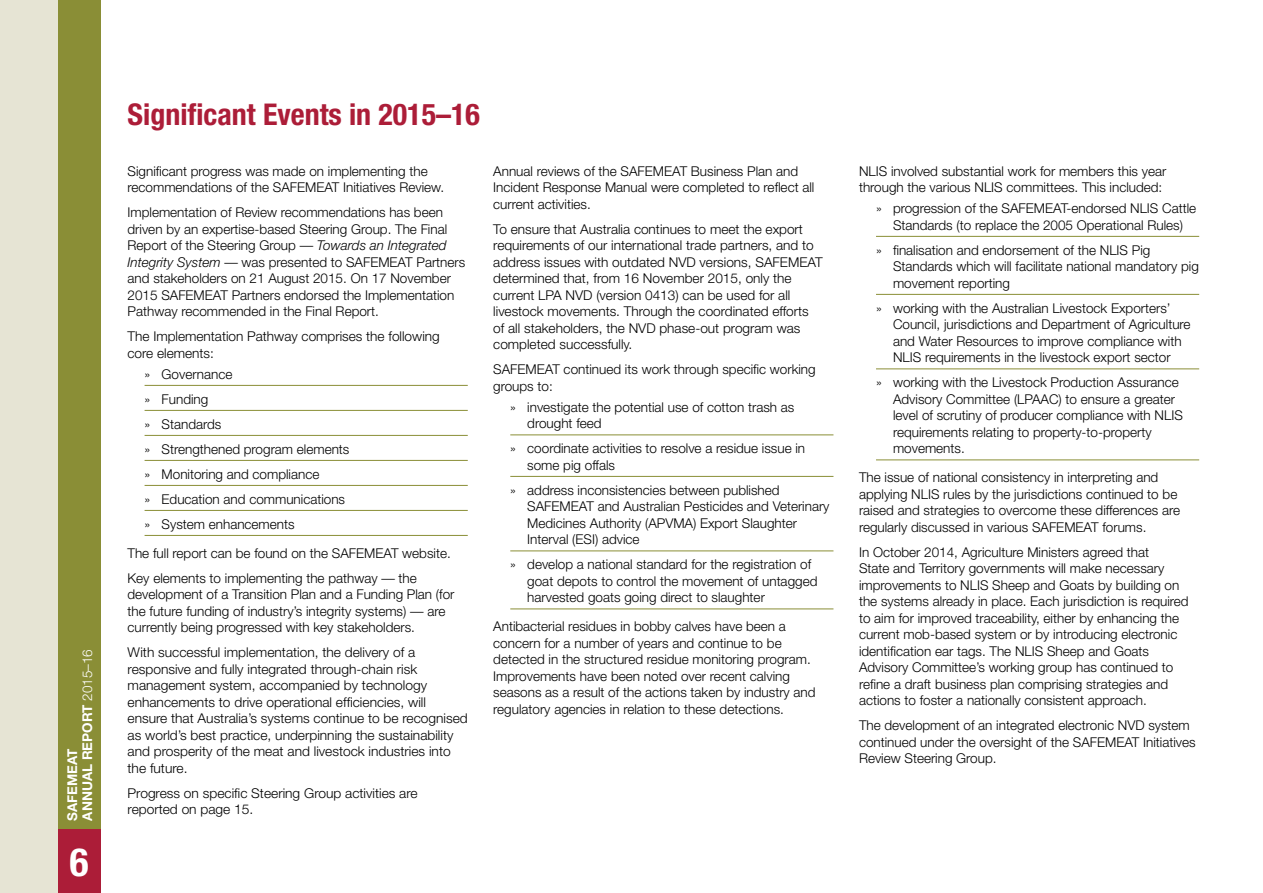
<style>
.page{position:relative;width:1263px;height:893px;background:#fff}
.page>*{position:absolute;margin:0;border:0;box-sizing:border-box;transform-origin:0 0}
.t1{font:700 condensed 39px "Helvetica Neue";color:#fff}
.t2{font:700 condensed 30px "Helvetica Neue";color:#ac1d38}
.t3{font:300 13.5px/16.5px "Helvetica Neue";color:#000}
.t4{font:700 13.5px/15px "Helvetica Neue";color:#fff}
.s1{font-weight:300}
.s2{font-style:italic}
</style>
<div class="page">
<hr style="left:145px;top:385px;width:323px;height:1px;background:#8a8e36">
<hr style="left:145px;top:410px;width:323px;height:1px;background:#8a8e36">
<hr style="left:145px;top:435px;width:323px;height:1px;background:#8a8e36">
<hr style="left:145px;top:460px;width:323px;height:1px;background:#8a8e36">
<hr style="left:145px;top:485px;width:323px;height:1px;background:#8a8e36">
<hr style="left:145px;top:510px;width:323px;height:1px;background:#8a8e36">
<hr style="left:145px;top:535px;width:323px;height:1px;background:#8a8e36">
<hr style="left:510px;top:434px;width:323px;height:1px;background:#8a8e36">
<hr style="left:510px;top:476px;width:323px;height:1px;background:#8a8e36">
<hr style="left:510px;top:550px;width:323px;height:1px;background:#8a8e36">
<hr style="left:510px;top:608px;width:323px;height:1px;background:#8a8e36">
<hr style="left:876px;top:236px;width:323px;height:1px;background:#8a8e36">
<hr style="left:876px;top:294px;width:323px;height:1px;background:#8a8e36">
<hr style="left:876px;top:368px;width:323px;height:1px;background:#8a8e36">
<hr style="left:876px;top:459px;width:323px;height:1px;background:#8a8e36">
<div style="left:0;top:0;width:101px;height:893px;background:#e6e4d4"></div>
<div style="left:58px;top:821px;width:43px;height:72px;background:#ac1d38"></div>
<div style="left:58px;top:0;width:43px;height:829px;background:#8a8e36"></div>
<p class="t4" style="left:65px;top:821px;width:173px;rotate:-90deg">SAFEMEAT<br>ANNUAL REPORT <span class="s1">2015–16</span></p>
<h1 class="t1" style="left:70px;top:839px;width:20px">6</h1>
<h2 class="t2" style="left:128px;top:96px;width:354px">Significant Events in 2015–16</h2>
<p class="t3" style="left:128px;top:162px;width:318px">Significant progress was made on implementing the recommendations of the SAFEMEAT Initiatives Review.</p>
<p class="t3" style="left:128px;top:204px;width:339px">Implementation of Review recommendations has been driven by an expertise-based Steering Group. The Final Report of the Steering Group — <span class="s2">Towards an Integrated Integrity System</span> — was presented to SAFEMEAT Partners and stakeholders on 21 August 2015. On 17 November 2015 SAFEMEAT Partners endorsed the Implementation Pathway recommended in the Final Report.</p>
<p class="t3" style="left:128px;top:328px;width:314px">The Implementation Pathway comprises the following core elements:</p>
<p class="t3" style="left:145px;top:361px;width:206px;line-height:25px">» Governance<br>» Funding<br>» Standards<br>» Strengthened program elements » Monitoring and compliance<br>» Education and communications » System enhancements</p>
<p class="t3" style="left:128px;top:540px;width:325px;line-height:25px">The full report can be found on the SAFEMEAT website.<br>Key elements to implementing the pathway — the</p>
<p class="t3" style="left:128px;top:586px;width:328px">development of a Transition Plan and a Funding Plan (for the future funding of industry’s integrity systems) — are currently being progressed with key stakeholders.</p>
<p class="t3" style="left:128px;top:644px;width:342px">With successful implementation, the delivery of a responsive and fully integrated through-chain risk management system, accompanied by technology enhancements to drive operational efficiencies, will ensure that Australia’s systems continue to be recognised as world’s best practice, underpinning the sustainability and prosperity of the meat and livestock industries into the future.</p>
<p class="t3" style="left:128px;top:785px;width:292px">Progress on specific Steering Group activities are reported on page 15.</p>
<p class="t3" style="left:493px;top:162px;width:323px">Annual reviews of the SAFEMEAT Business Plan and<br>Incident Response Manual were completed to reflect all current activities.</p>
<p class="t3" style="left:493px;top:220px;width:331px">To ensure that Australia continues to meet the export requirements of our international trade partners, and to address issues with outdated NVD versions, SAFEMEAT determined that, from 16 November 2015, only the current LPA NVD (version 0413) can be used for all livestock movements. Through the coordinated efforts of all stakeholders, the NVD phase-out program was completed successfully.</p>
<p class="t3" style="left:493px;top:361px;width:324px">SAFEMEAT continued its work through specific working groups to:</p>
<p class="t3" style="left:527px;top:398px;width:269px;text-indent:-17px">» investigate the potential use of cotton trash as drought feed</p>
<p class="t3" style="left:527px;top:440px;width:279px;text-indent:-17px">» coordinate activities to resolve a residue issue in some pig offals</p>
<p class="t3" style="left:527px;top:481px;width:304px;text-indent:-17px">» address inconsistencies between published SAFEMEAT and Australian Pesticides and Veterinary Medicines Authority (APVMA) Export Slaughter Interval (ESI) advice</p>
<p class="t3" style="left:527px;top:556px;width:292px;text-indent:-17px">» develop a national standard for the registration of goat depots to control the movement of untagged harvested goats going direct to slaughter</p>
<p class="t3" style="left:493px;top:618px;width:324px">Antibacterial residues in bobby calves have been a concern for a number of years and continue to be detected in the structured residue monitoring program.<br>Improvements have been noted over recent calving seasons as a result of the actions taken by industry and regulatory agencies in relation to these detections.</p>
<p class="t3" style="left:859px;top:162px;width:309px">NLIS involved substantial work for members this year through the various NLIS committees. This included:</p>
<p class="t3" style="left:876px;top:200px;width:322px;text-align:center">» progression of the SAFEMEAT-endorsed NLIS Cattle<br>Standards (to replace the 2005 Operational Rules)</p>
<p class="t3" style="left:893px;top:241px;width:307px;text-indent:-17px">» finalisation and endorsement of the NLIS Pig<br>Standards which will facilitate national mandatory pig movement reporting</p>
<p class="t3" style="left:893px;top:299px;width:299px;text-indent:-17px">» working with the Australian Livestock Exporters’ Council, jurisdictions and Department of Agriculture and Water Resources to improve compliance with NLIS requirements in the livestock export sector</p>
<p class="t3" style="left:893px;top:374px;width:291px;text-indent:-17px">» working with the Livestock Production Assurance Advisory Committee (LPAAC) to ensure a greater level of scrutiny of producer compliance with NLIS requirements relating to property-to-property movements.</p>
<p class="t3" style="left:859px;top:469px;width:323px">The issue of national consistency in interpreting and applying NLIS rules by the jurisdictions continued to be raised and strategies to overcome these differences are regularly discussed in various SAFEMEAT forums.</p>
<p class="t3" style="left:859px;top:543px;width:331px">In October 2014, Agriculture Ministers agreed that<br>State and Territory governments will make necessary improvements to NLIS Sheep and Goats by building on the systems already in place. Each jurisdiction is required to aim for improved traceability, either by enhancing the current mob-based system or by introducing electronic identification ear tags. The NLIS Sheep and Goats Advisory Committee’s working group has continued to refine a draft business plan comprising strategies and actions to foster a nationally consistent approach.</p>
<p class="t3" style="left:859px;top:717px;width:338px">The development of an integrated electronic NVD system continued under the oversight of the SAFEMEAT Initiatives<br>Review Steering Group.</p>
</div>
